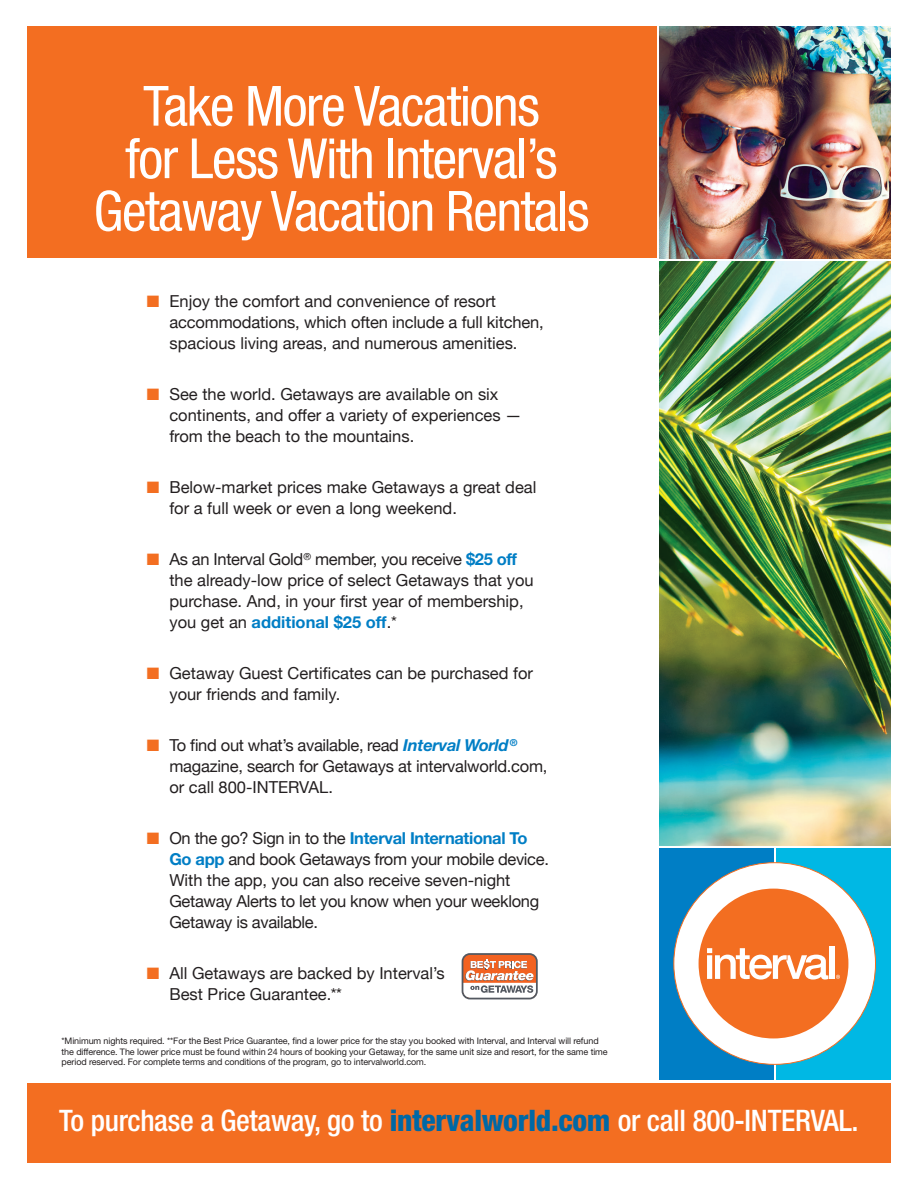
<style>
.page{position:relative;width:918px;height:1188px;background:#fff}
.page>*{position:absolute;margin:0;border:0;box-sizing:border-box;transform-origin:0 0}
.t1{font:condensed 55.5px/52.5px "Helvetica Neue";letter-spacing:-.025em;color:#fff;text-align:center}
.t2{font:500 condensed 29.7px "Helvetica Neue";letter-spacing:-.01em;color:#fff}
.t3{font:16.5px/21px "Helvetica Neue";color:#231f20}
.t4{font:16.5px/21px "Helvetica Neue";letter-spacing:-.02em;color:#231f20}
.t5{font:9px/10.5px "Helvetica Neue";letter-spacing:-.01em;color:#231f20}
.s1{color:#f36e21}
.s2{font-weight:700;color:#007ec5}
.s3{font-weight:700;font-style:italic;color:#007ec5}
.s4{font-weight:800;color:#0068a5}
</style>
<div class="page">
<img style="left:659px;top:26px;width:232px;height:232px">
<img style="left:659px;top:261px;width:232px;height:584px">
<div style="left:777px;top:848px;width:114px;height:232px;background:#00b8e4"></div>
<div style="left:659px;top:848px;width:115px;height:232px;background:#007ec5"></div>
<div style="left:674px;top:863px;width:202px;height:201px;background:#fff;border-radius:50%"></div>
<div style="left:699px;top:889px;width:149px;height:149px;background:#f36e21;border-radius:50%"></div>
<div style="left:829px;top:946px;width:5px;height:33px;background:#fff"></div>
<svg style="left:836px;top:975px;width:4px;height:4px"></svg>
<svg style="left:707px;top:948px;width:121px;height:32px"></svg>
<div style="left:27px;top:26px;width:629px;height:232px;background:#f36e21"></div>
<div style="left:27px;top:1083px;width:864px;height:79px;background:#f36e21"></div>
<div style="left:463px;top:954px;width:74px;height:45px;background:#f26221;border-radius:7px"></div>
<div style="left:462px;top:953px;width:76px;height:46px;border:2px solid #535860;border-radius:7px"></div>
<svg style="left:462px;top:960px;width:74px;height:38px"></svg>
<h1 class="t1" style="left:94px;top:79px;width:498px">Take More Vacations<br>for Less With Interval’s<br>Getaway Vacation Rentals</h1>
<p class="t3" style="left:169px;top:292px;width:376px;text-indent:-23px"><span class="s1">■</span> Enjoy the comfort and convenience of resort accommodations, which often include a full kitchen, spacious living areas, and numerous amenities.</p>
<p class="t3" style="left:169px;top:385px;width:354px;text-indent:-22px"><span class="s1">■</span> See the world. Getaways are available on six continents, and offer a variety of experiences — from the beach to the mountains.</p>
<p class="t3" style="left:169px;top:478px;width:368px;text-indent:-22px"><span class="s1">■</span> Below-market prices make Getaways a great deal for a full week or even a long weekend.</p>
<p class="t3" style="left:169px;top:550px;width:366px;text-indent:-23px"><span class="s1">■</span> As an Interval Gold<sup>®</sup> member, you receive <span class="s2">$25 off </span>the already-low price of select Getaways that you purchase. And, in your first year of membership, you get an <span class="s2">additional $25 off</span>.*</p>
<p class="t3" style="left:169px;top:664px;width:365px;text-indent:-22px"><span class="s1">■</span> Getaway Guest Certificates can be purchased for your friends and family.</p>
<p class="t3" style="left:169px;top:736px;width:380px;text-indent:-23px"><span class="s1">■</span> To find out what’s available, read <span class="s3">Interval World</span><sup>® </sup>magazine, search for Getaways at intervalworld.com, or call 800-INTERVAL.</p>
<p class="t4" style="left:169px;top:829px;width:381px;text-indent:-23px"><span class="s1">■</span> On the go? Sign in to the <span class="s2">Interval International To Go app</span> and book Getaways from your mobile device.<br>With the app, you can also receive seven-night Getaway Alerts to let you know when your weeklong Getaway is available.</p>
<p class="t3" style="left:169px;top:964px;width:277px;text-indent:-23px"><span class="s1">■</span> All Getaways are backed by Interval’s<br>Best Price Guarantee.**</p>
<p class="t5" style="left:62px;top:1036px;width:548px">*Minimum nights required. **For the Best Price Guarantee, find a lower price for the stay you booked with Interval, and Interval will refund the difference. The lower price must be found within 24 hours of booking your Getaway, for the same unit size and resort, for the same time period reserved. For complete terms and conditions of the program, go to intervalworld.com.</p>
<h2 class="t2" style="left:59px;top:1103px;width:801px">To purchase a Getaway, go to <span class="s4">intervalworld.com</span> or call 800-INTERVAL.</h2>
</div>
